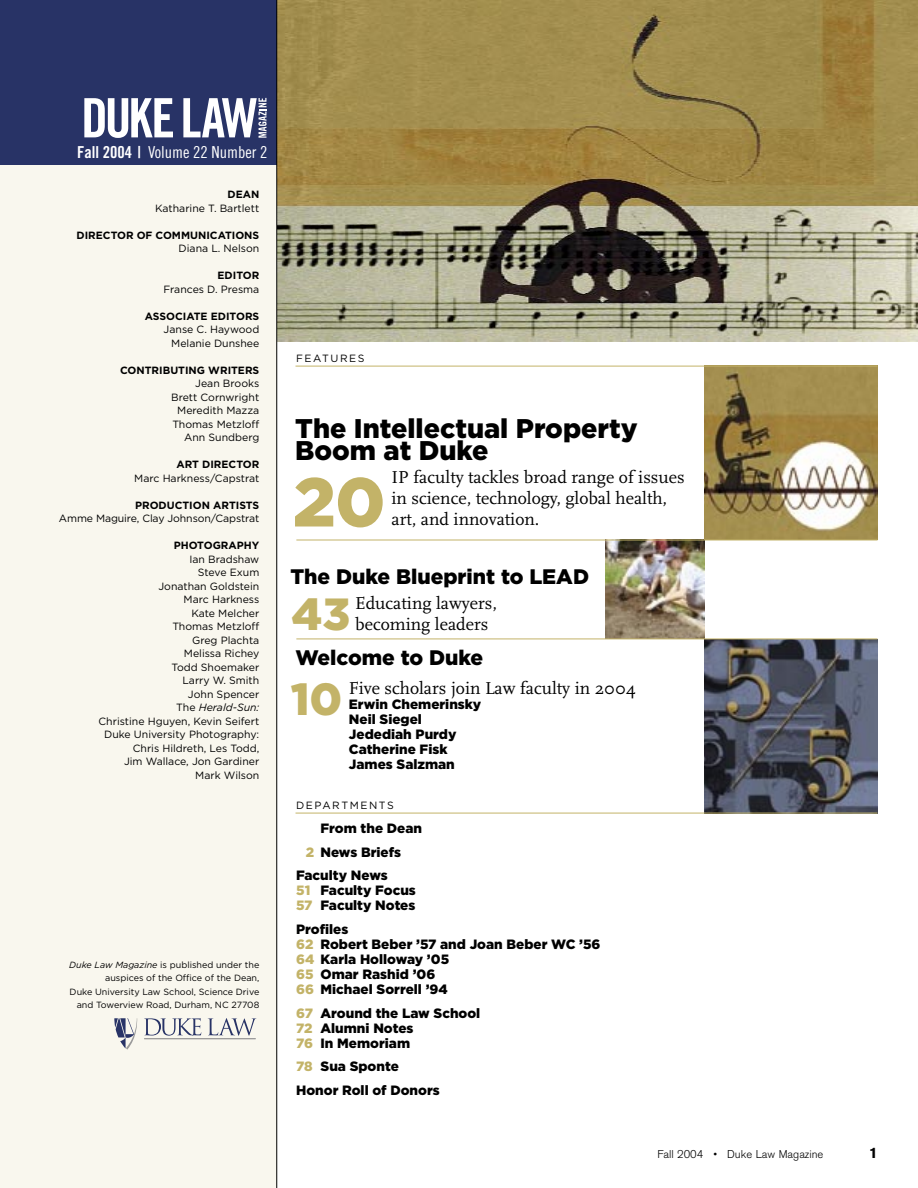
<style>
.page{position:relative;width:918px;height:1188px;background:#fff}
.page>*{position:absolute;margin:0;border:0;box-sizing:border-box;transform-origin:0 0}
.t1{font:900 69px "Gotham";color:#c3b368}
.t2{font:900 45px "Gotham";color:#c3b368}
.t3{font:900 27px/22.5px "Gotham";color:#000}
.t4{font:900 21px "Gotham";color:#000}
.t5{font:18px/21px "Scala";color:#000}
.t6{font:16.5px "Trade Gothic Cond Eighteen";color:#fff}
.t7{font:700 15px "Akzidenz Grotesk BE";color:#000}
.t8{font:900 13.5px "Gotham";color:#000}
.t9{font:300 11.25px "Akzidenz Grotesk BE";color:#000}
.t10{font:10.5px/13.5px "Gotham";color:#000;text-align:right}
.t11{font:700 10.5px "Gotham";color:#000}
.t12{font:10.5px "Gotham";letter-spacing:.15em;color:#000}
.t13{font:italic 10.5px "Gotham";color:#000}
.t14{font:9px/13.5px "Gotham";color:#000;text-align:right}
.s1{font-family:"Trade Gothic Bold Cond Twenty"}
.s2{font-style:normal}
.s3{font-style:italic}
.s4{color:#fff}
.s5{color:#c3b368}
</style>
<div class="page">
<img style="left:606px;top:541px;width:98px;height:98px">
<img style="left:704px;top:640px;width:174px;height:173px">
<img style="left:704px;top:367px;width:174px;height:173px">
<div style="left:0;top:94px;width:277px;height:1094px;background:#f9f7ee"></div>
<div style="left:0;top:0;width:906px;height:165px;background:#283366"></div>
<img style="left:277px;top:0;width:641px;height:342px">
<hr style="left:276px;top:0;width:1px;height:1188px;background:#000">
<hr style="left:296px;top:540px;width:582px;height:1px;background:#c3b368">
<svg style="left:183px;top:98px;width:84px;height:40px"></svg>
<svg style="left:84px;top:98px;width:89px;height:40px"></svg>
<hr style="left:296px;top:813px;width:582px;height:1px;background:#c3b368">
<hr style="left:296px;top:366px;width:582px;height:1px;background:#c3b368">
<hr style="left:144px;top:1038px;width:112px;height:1px;background:#9a9a9a">
<svg style="left:144px;top:1018px;width:57px;height:18px"></svg>
<svg style="left:208px;top:1018px;width:48px;height:18px"></svg>
<svg style="left:114px;top:1018px;width:23px;height:32px"></svg>
<hr style="left:296px;top:639px;width:582px;height:1px;background:#c3b368">
<p class="t6" style="left:77px;top:142px;width:192px"><span class="s1">Fall 2004 |</span> Volume 22 Number 2</p>
<p class="t11" style="left:228px;top:189px;width:33px">DEAN</p>
<p class="t10" style="left:155px;top:201px;width:106px">Katharine T. Bartlett</p>
<p class="t11" style="left:77px;top:229px;width:184px">DIRECTOR OF COMMUNICATIONS</p>
<p class="t10" style="left:179px;top:242px;width:82px">Diana L. Nelson</p>
<p class="t11" style="left:218px;top:270px;width:43px">EDITOR</p>
<p class="t10" style="left:163px;top:282px;width:97px">Frances D. Presma</p>
<p class="t11" style="left:145px;top:310px;width:116px">ASSOCIATE EDITORS</p>
<p class="t10" style="left:164px;top:323px;width:97px">Janse C. Haywood</p>
<p class="t10" style="left:171px;top:336px;width:90px">Melanie Dunshee</p>
<p class="t11" style="left:120px;top:364px;width:141px">CONTRIBUTING WRITERS</p>
<p class="t10" style="left:195px;top:377px;width:66px">Jean Brooks</p>
<p class="t10" style="left:171px;top:390px;width:90px">Brett Cornwright</p>
<p class="t10" style="left:177px;top:404px;width:84px">Meredith Mazza</p>
<p class="t10" style="left:172px;top:417px;width:89px">Thomas Metzloff</p>
<p class="t10" style="left:184px;top:431px;width:77px">Ann Sundberg</p>
<p class="t11" style="left:176px;top:459px;width:84px">ART DIRECTOR</p>
<p class="t10" style="left:134px;top:471px;width:127px">Marc Harkness/Capstrat</p>
<p class="t11" style="left:135px;top:499px;width:126px">PRODUCTION ARTISTS</p>
<p class="t10" style="left:59px;top:512px;width:202px">Amme Maguire, Clay Johnson/Capstrat</p>
<p class="t11" style="left:174px;top:540px;width:87px">PHOTOGRAPHY</p>
<p class="t10" style="left:189px;top:552px;width:71px">Ian Bradshaw</p>
<p class="t10" style="left:198px;top:566px;width:63px">Steve Exum</p>
<p class="t10" style="left:158px;top:579px;width:102px">Jonathan Goldstein</p>
<p class="t10" style="left:184px;top:593px;width:77px">Marc Harkness</p>
<p class="t10" style="left:191px;top:606px;width:69px">Kate Melcher</p>
<p class="t10" style="left:172px;top:620px;width:89px">Thomas Metzloff</p>
<p class="t10" style="left:192px;top:633px;width:69px">Greg Plachta</p>
<p class="t10" style="left:184px;top:647px;width:77px">Melissa Richey</p>
<p class="t10" style="left:172px;top:660px;width:89px">Todd Shoemaker</p>
<p class="t10" style="left:182px;top:674px;width:78px">Larry W. Smith</p>
<p class="t10" style="left:188px;top:687px;width:73px">John Spencer</p>
<p class="t13" style="left:176px;top:702px;width:85px"><span class="s2">The</span> Herald-Sun:</p>
<p class="t10" style="left:99px;top:714px;width:162px">Christine Hguyen, Kevin Seifert</p>
<p class="t10" style="left:104px;top:728px;width:157px">Duke University Photography:</p>
<p class="t10" style="left:124px;top:741px;width:137px">Chris Hildreth, Les Todd,<br>Jim Wallace, Jon Gardiner</p>
<p class="t10" style="left:195px;top:768px;width:66px">Mark Wilson</p>
<p class="t14" style="left:69px;top:958px;width:192px"><span class="s3">Duke Law Magazine</span> is published under the auspices of the Office of the Dean,<br>Duke University Law School, Science Drive and Towerview Road, Durham, NC 27708</p>
<p class="t12" style="left:296px;top:353px;width:70px">FEATURES</p>
<p class="t3" style="left:295px;top:416px;width:344px">The Intellectual Property<br>Boom at Duke</p>
<p class="t5" style="left:392px;top:467px;width:295px">IP faculty tackles broad range of issues in science, technology, global health,</p>
<p class="t1" style="left:293px;top:462px;width:94px">20</p>
<p class="t5" style="left:392px;top:509px;width:149px">art, and innovation.</p>
<p class="t4" style="left:290px;top:565px;width:300px">The Duke Blueprint to LEAD</p>
<p class="t5" style="left:355px;top:593px;width:143px">Educating lawyers,</p>
<p class="t2" style="left:292px;top:588px;width:60px">43</p>
<p class="t5" style="left:355px;top:614px;width:135px">becoming leaders</p>
<p class="t4" style="left:295px;top:646px;width:189px">Welcome to Duke</p>
<p class="t2" style="left:291px;top:673px;width:53px">10</p>
<p class="t5" style="left:349px;top:678px;width:288px">Five scholars join Law faculty in 2004</p>
<p class="t8" style="left:349px;top:696px;width:134px">Erwin Chemerinsky</p>
<p class="t8" style="left:349px;top:711px;width:74px">Neil Siegel</p>
<p class="t8" style="left:349px;top:726px;width:109px">Jedediah Purdy</p>
<p class="t8" style="left:349px;top:741px;width:100px">Catherine Fisk</p>
<p class="t8" style="left:349px;top:756px;width:107px">James Salzman</p>
<p class="t12" style="left:296px;top:800px;width:99px">DEPARTMENTS</p>
<p class="t8" style="left:321px;top:820px;width:103px">From the Dean</p>
<p class="t8" style="left:296px;top:844px;width:106px"><span class="s4">0</span><span class="s5">2</span> News Briefs</p>
<p class="t8" style="left:296px;top:868px;width:93px">Faculty News</p>
<p class="t8" style="left:296px;top:883px;width:121px"><span class="s5">51</span> Faculty Focus</p>
<p class="t8" style="left:296px;top:898px;width:121px"><span class="s5">57</span> Faculty Notes</p>
<p class="t8" style="left:296px;top:921px;width:54px">Profiles</p>
<p class="t8" style="left:296px;top:936px;width:306px"><span class="s5">62</span> Robert Beber ’57 and Joan Beber WC ’56</p>
<p class="t8" style="left:296px;top:951px;width:155px"><span class="s5">64</span> Karla Holloway ’05</p>
<p class="t8" style="left:296px;top:966px;width:141px"><span class="s5">65</span> Omar Rashid ’06</p>
<p class="t8" style="left:296px;top:981px;width:153px"><span class="s5">66</span> Michael Sorrell ’94</p>
<p class="t8" style="left:296px;top:1005px;width:186px"><span class="s5">67</span> Around the Law School</p>
<p class="t8" style="left:296px;top:1020px;width:119px"><span class="s5">72</span> Alumni Notes</p>
<p class="t8" style="left:296px;top:1035px;width:115px"><span class="s5">76</span> In Memoriam</p>
<p class="t8" style="left:296px;top:1059px;width:104px"><span class="s5">78</span> Sua Sponte</p>
<p class="t8" style="left:296px;top:1082px;width:145px">Honor Roll of Donors</p>
<p class="t9" style="left:657px;top:1148px;width:168px">Fall 2004 • Duke Law Magazine</p>
<p class="t7" style="left:869px;top:1145px;width:10px">1</p>
</div>
